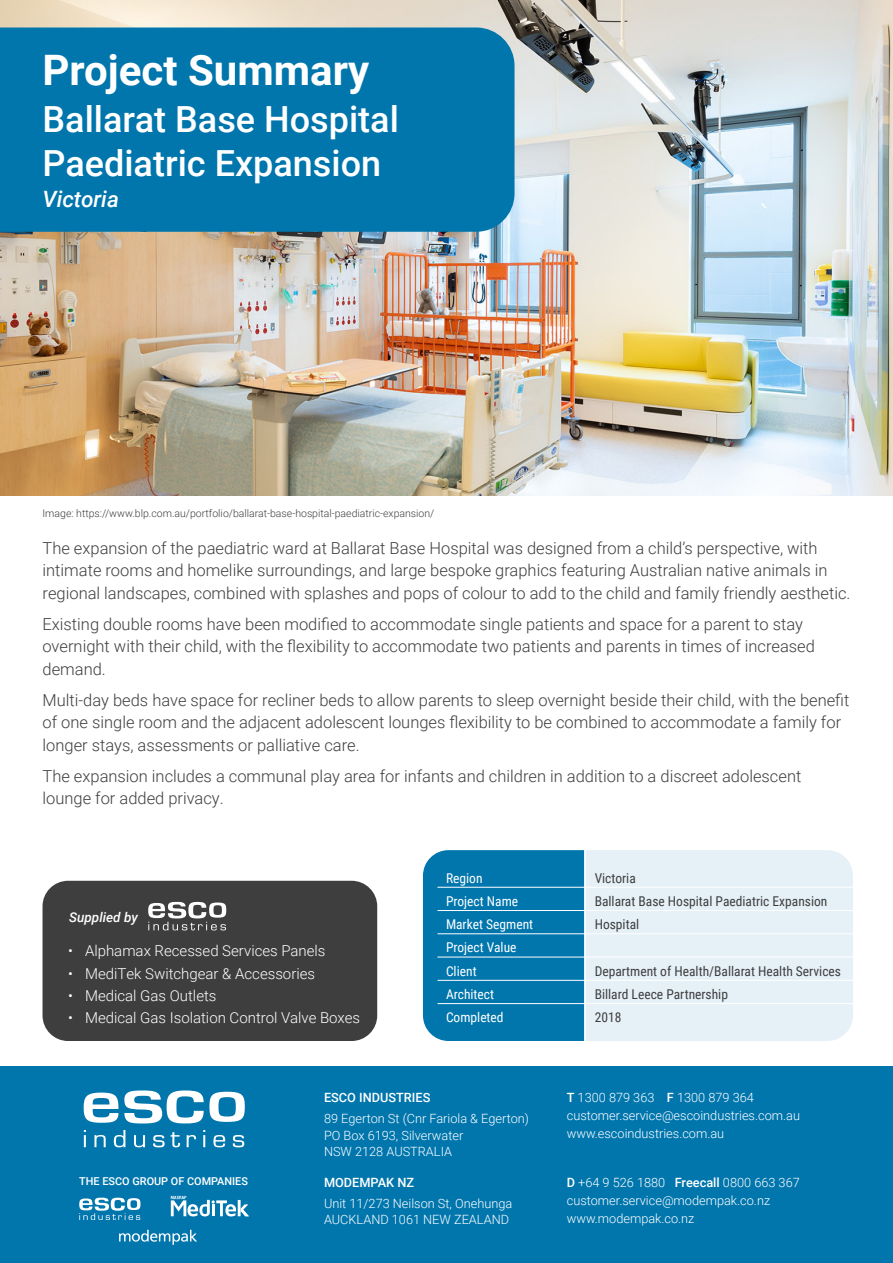
<style>
.page{position:relative;width:893px;height:1263px;background:#fff}
.page>*{position:absolute;margin:0;border:0;box-sizing:border-box;transform-origin:0 0}
.t1{font:700 42px "Roboto";color:#fff}
.t2{font:500 36px/43.2px "Roboto";color:#fff}
.t3{font:italic 500 22.5px "Roboto";color:#fff}
.t4{font:300 16.5px/22.5px "Roboto";color:#3e3e3f}
.t5{font:300 15px "Roboto";color:#fff}
.t6{font:13.5px "Roboto Condensed";color:#3e3e3f}
.t7{font:13.5px "Roboto Condensed";color:#fff}
.t8{font:italic 500 13.5px "Roboto";color:#fff}
.t9{font:300 12.75px/16.5px "Roboto";color:#fff}
.t10{font:500 12.75px "Roboto";color:#fff}
.t11{font:500 10.95px "Roboto";color:#fff}
.t12{font:300 10.5px "Roboto";color:#3e3e3f}
.s1{font-weight:500}
</style>
<div class="page">
<div style="left:0;top:1066px;width:893px;height:197px;background:#0076ad"></div>
<div style="left:423px;top:850px;width:161px;height:191px;background:#0076ad"></div>
<div style="left:586px;top:850px;width:267px;height:191px;background:#e6f1f7"></div>
<hr style="left:586px;top:887px;width:301px;height:1px;background:#fff">
<hr style="left:586px;top:910px;width:301px;height:1px;background:#fff">
<hr style="left:586px;top:933px;width:301px;height:1px;background:#fff">
<hr style="left:586px;top:957px;width:301px;height:1px;background:#fff">
<hr style="left:586px;top:980px;width:301px;height:1px;background:#fff">
<hr style="left:437px;top:887px;width:149px;height:1px;background:#fff">
<hr style="left:437px;top:910px;width:149px;height:1px;background:#fff">
<hr style="left:437px;top:933px;width:149px;height:1px;background:#fff">
<hr style="left:437px;top:957px;width:149px;height:1px;background:#fff">
<hr style="left:437px;top:980px;width:149px;height:1px;background:#fff">
<hr style="left:437px;top:1003px;width:149px;height:1px;background:#fff">
<hr style="left:586px;top:1003px;width:301px;height:1px;background:#fff">
<img style="left:0;top:0;width:893px;height:495px">
<div style="left:0;top:28px;width:514px;height:204px;background:#0076ad"></div>
<div style="left:43px;top:881px;width:334px;height:160px;background:#3e3e3f;border-radius:26px"></div>
<svg style="left:148px;top:902px;width:78px;height:28px"></svg>
<svg style="left:84px;top:1092px;width:34px;height:31px"></svg>
<svg style="left:124px;top:1090px;width:121px;height:33px"></svg>
<svg style="left:84px;top:1130px;width:2px;height:17px"></svg>
<svg style="left:94px;top:1135px;width:12px;height:12px"></svg>
<svg style="left:114px;top:1130px;width:11px;height:17px"></svg>
<svg style="left:134px;top:1135px;width:11px;height:12px"></svg>
<svg style="left:153px;top:1135px;width:12px;height:12px"></svg>
<svg style="left:171px;top:1132px;width:9px;height:15px"></svg>
<svg style="left:187px;top:1135px;width:9px;height:12px"></svg>
<svg style="left:203px;top:1130px;width:2px;height:17px"></svg>
<svg style="left:213px;top:1135px;width:12px;height:12px"></svg>
<svg style="left:233px;top:1135px;width:11px;height:12px"></svg>
<svg style="left:79px;top:1198px;width:61px;height:22px"></svg>
<svg style="left:171px;top:1196px;width:78px;height:20px"></svg>
<svg style="left:119px;top:1230px;width:78px;height:15px"></svg>
<p class="t1" style="left:43px;top:41px;width:328px">Project Summary</p>
<p class="t2" style="left:43px;top:97px;width:358px">Ballarat Base Hospital<br>Paediatric Expansion</p>
<p class="t3" style="left:43px;top:183px;width:78px">Victoria</p>
<p class="t12" style="left:43px;top:506px;width:393px">Image: https://www.blp.com.au/portfolio/ballarat-base-hospital-paediatric-expansion/</p>
<p class="t4" style="left:43px;top:536px;width:809px">The expansion of the paediatric ward at Ballarat Base Hospital was designed from a child’s perspective, with intimate rooms and homelike surroundings, and large bespoke graphics featuring Australian native animals in regional landscapes, combined with splashes and pops of colour to add to the child and family friendly aesthetic.</p>
<p class="t4" style="left:43px;top:612px;width:774px">Existing double rooms have been modified to accommodate single patients and space for a parent to stay overnight with their child, with the flexibility to accommodate two patients and parents in times of increased demand.</p>
<p class="t4" style="left:43px;top:688px;width:808px">Multi-day beds have space for recliner beds to allow parents to sleep overnight beside their child, with the benefit of one single room and the adjacent adolescent lounges flexibility to be combined to accommodate a family for longer stays, assessments or palliative care.</p>
<p class="t4" style="left:43px;top:764px;width:760px">The expansion includes a communal play area for infants and children in addition to a discreet adolescent lounge for added privacy.</p>
<p class="t8" style="left:69px;top:908px;width:70px">Supplied by</p>
<p class="t5" style="left:68px;top:941px;width:259px">• Alphamax Recessed Services Panels</p>
<p class="t5" style="left:68px;top:963px;width:249px">• MediTek Switchgear &amp; Accessories</p>
<p class="t5" style="left:68px;top:985px;width:150px">• Medical Gas Outlets</p>
<p class="t5" style="left:68px;top:1007px;width:294px">• Medical Gas Isolation Control Valve Boxes</p>
<p class="t7" style="left:446px;top:868px;width:38px">Region</p>
<p class="t6" style="left:595px;top:868px;width:43px">Victoria</p>
<p class="t7" style="left:446px;top:892px;width:74px">Project Name</p>
<p class="t6" style="left:595px;top:892px;width:234px">Ballarat Base Hospital Paediatric Expansion</p>
<p class="t7" style="left:446px;top:915px;width:89px">Market Segment</p>
<p class="t6" style="left:595px;top:915px;width:46px">Hospital</p>
<p class="t7" style="left:446px;top:938px;width:72px">Project Value</p>
<p class="t7" style="left:446px;top:961px;width:32px">Client</p>
<p class="t6" style="left:595px;top:961px;width:248px">Department of Health/Ballarat Health Services</p>
<p class="t7" style="left:446px;top:985px;width:50px">Architect</p>
<p class="t6" style="left:595px;top:985px;width:135px">Billard Leece Partnership</p>
<p class="t7" style="left:446px;top:1008px;width:59px">Completed</p>
<p class="t6" style="left:595px;top:1008px;width:28px">2018</p>
<p class="t11" style="left:79px;top:1173px;width:170px">THE ESCO GROUP OF COMPANIES</p>
<p class="t10" style="left:324px;top:1089px;width:108px">ESCO INDUSTRIES</p>
<p class="t9" style="left:324px;top:1110px;width:207px">89 Egerton St (Cnr Fariola &amp; Egerton)</p>
<p class="t9" style="left:324px;top:1126px;width:141px">PO Box 6193, Silverwater<br>NSW 2128 AUSTRALIA</p>
<p class="t10" style="left:324px;top:1173px;width:92px">MODEMPAK NZ</p>
<p class="t9" style="left:324px;top:1194px;width:190px">Unit 11/273 Neilson St, Onehunga</p>
<p class="t9" style="left:324px;top:1211px;width:187px">AUCKLAND 1061 NEW ZEALAND</p>
<p class="t9" style="left:567px;top:1089px;width:189px"><span class="s1">T</span> 1300 879 363 <span class="s1">F</span> 1300 879 364</p>
<p class="t9" style="left:567px;top:1107px;width:235px">customer.service@escoindustries.com.au</p>
<p class="t9" style="left:567px;top:1125px;width:159px">www.escoindustries.com.au</p>
<p class="t9" style="left:567px;top:1173px;width:234px"><span class="s1">D</span> +64 9 526 1880 <span class="s1">Freecall</span> 0800 663 367</p>
<p class="t9" style="left:567px;top:1191px;width:205px">customer.service@modempak.co.nz</p>
<p class="t9" style="left:567px;top:1209px;width:129px">www.modempak.co.nz</p>
</div>
